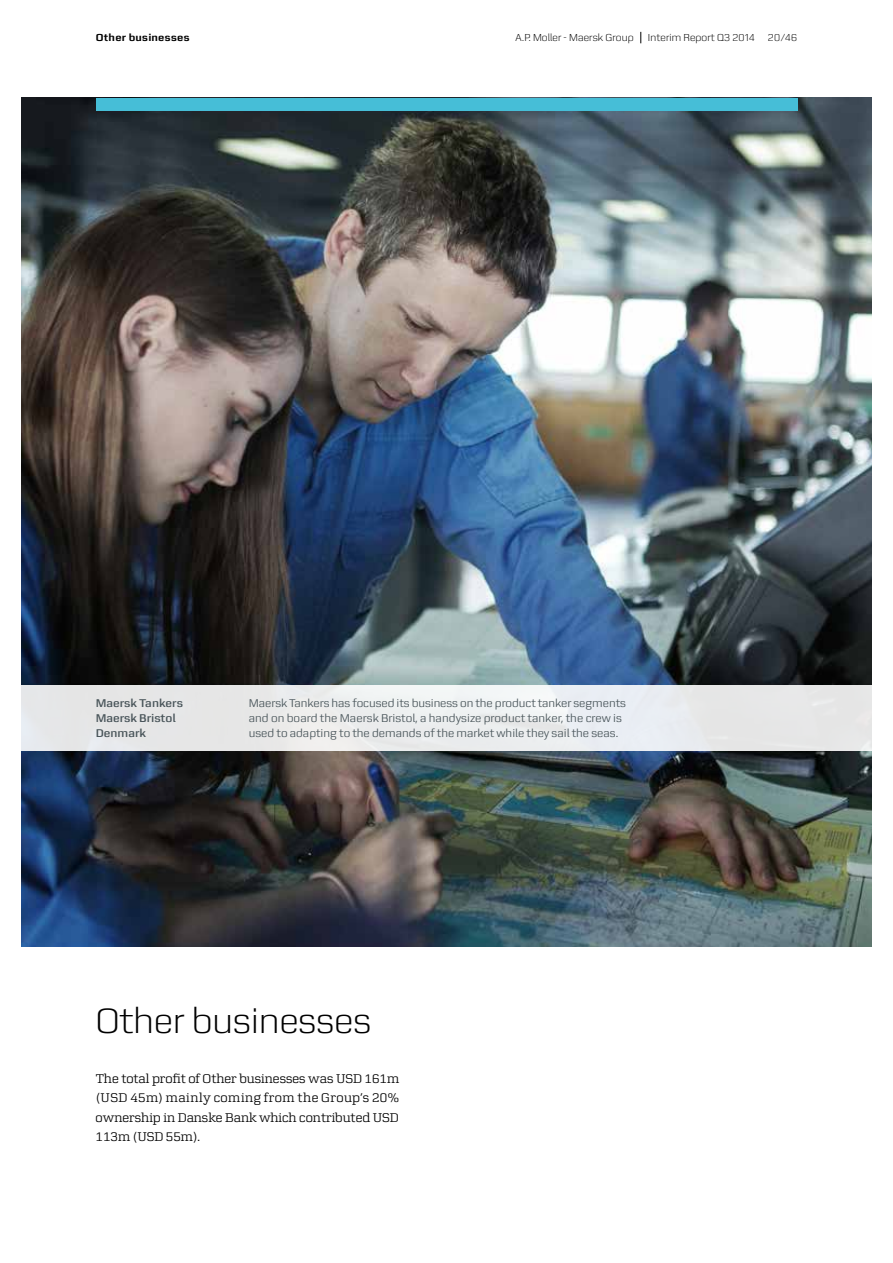
<style>
.page{position:relative;width:893px;height:1263px;background:#fff}
.page>*{position:absolute;margin:0;border:0;box-sizing:border-box;transform-origin:0 0}
.t1{font:300 37.5px "Zetta Sans";letter-spacing:.005em;color:#000}
.t2{font:13.5px/19.5px "Zetta Serif";color:#000;text-align:justify}
.t3{font:12px/15px "Zetta Sans";color:#485459}
.t4{font:600 12px/15px "Zetta Sans";color:#485459}
.t5{font:300 10.8px "Zetta Sans";letter-spacing:.01em;color:#000}
.t6{font:700 10.8px "Zetta Sans";letter-spacing:.025em;color:#000}
</style>
<div class="page">
<img style="left:21px;top:98px;width:851px;height:848px">
<div style="left:96px;top:98px;width:701px;height:13px;background:#46bed7"></div>
<svg style="left:21px;top:686px;width:851px;height:65px;background:#e9eaeb"></svg>
<p class="t6" style="left:96px;top:31px;width:96px">Other businesses</p>
<p class="t5" style="left:515px;top:32px;width:120px">A.P. Moller - Maersk Group</p>
<p class="t5" style="left:648px;top:32px;width:151px">Interim Report Q3 2014 20/46</p>
<p class="t4" style="left:96px;top:695px;width:89px">Maersk Tankers<br>Maersk Bristol<br>Denmark</p>
<p class="t3" style="left:249px;top:695px;width:379px">Maersk Tankers has focused its business on the product tanker segments and on board the Maersk Bristol, a handysize product tanker, the crew is used to adapting to the demands of the market while they sail the seas.</p>
<p class="t1" style="left:96px;top:999px;width:277px">Other businesses</p>
<p class="t2" style="left:96px;top:1068px;width:305px">The total profit of Other businesses was USD 161m (USD 45m) mainly coming from the Group’s 20% ownership in Danske Bank which contributed USD 113m (USD 55m).</p>
</div>
